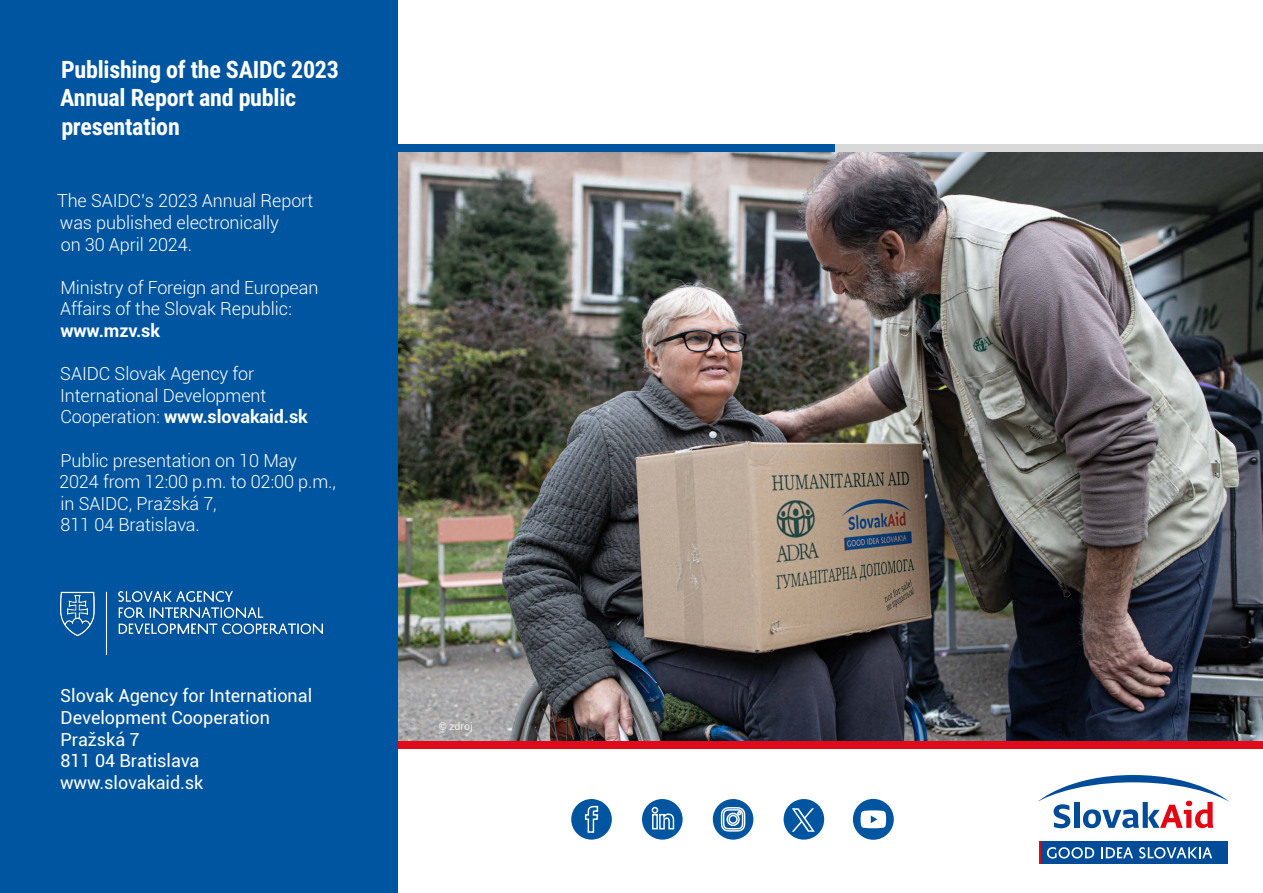
<style>
.page{position:relative;width:1263px;height:893px;background:#fff}
.page>*{position:absolute;margin:0;border:0;box-sizing:border-box;transform-origin:0 0}
.t1{font:700 24px/28.8px "Roboto Condensed";letter-spacing:-.01em;color:#fff}
.t2{font:300 18px/21.6px "Roboto";letter-spacing:-.005em;color:#fff}
.t3{font:18px/21.6px "Roboto";color:#fff}
.t4{font:700 18px "Roboto";letter-spacing:-.005em;color:#fff}
.t5{font:10.5px "Roboto";letter-spacing:-.005em;color:#fff}
.s1{font-weight:700}
</style>
<div class="page">
<img style="left:397px;top:152px;width:866px;height:589px">
<div style="left:397px;top:144px;width:439px;height:8px;background:#0055a1"></div>
<div style="left:836px;top:144px;width:427px;height:8px;background:#d9d9d9"></div>
<div style="left:0;top:741px;width:414px;height:7px;background:#e00a1a"></div>
<div style="left:414px;top:741px;width:439px;height:7px;background:#e00a1a"></div>
<div style="left:853px;top:741px;width:410px;height:7px;background:#e00a1a"></div>
<div style="left:0;top:0;width:397px;height:893px;background:#0055a1"></div>
<svg style="left:641px;top:798px;width:42px;height:42px"></svg>
<div style="left:640px;top:797px;width:44px;height:44px;border:1px solid #fff;border-radius:21px"></div>
<svg style="left:652px;top:807px;width:23px;height:23px"></svg>
<div style="left:570px;top:798px;width:42px;height:42px;background:#0055a1;border-radius:21px"></div>
<div style="left:570px;top:797px;width:43px;height:44px;border:1px solid #fff;border-radius:21px"></div>
<svg style="left:584px;top:805px;width:15px;height:28px"></svg>
<svg style="left:712px;top:798px;width:42px;height:42px"></svg>
<div style="left:711px;top:797px;width:44px;height:44px;border:1px solid #fff;border-radius:21px"></div>
<svg style="left:720px;top:806px;width:26px;height:26px"></svg>
<svg style="left:783px;top:798px;width:42px;height:42px"></svg>
<div style="left:782px;top:797px;width:44px;height:44px;border:1px solid #fff;border-radius:21px"></div>
<svg style="left:1038px;top:775px;width:191px;height:53px"></svg>
<div style="left:1039px;top:841px;width:189px;height:23px;background:#004c98"></div>
<hr style="left:1039px;top:841px;width:2px;height:23px;background:#e30613">
<svg style="left:1047px;top:847px;width:47px;height:11px"></svg>
<svg style="left:1101px;top:847px;width:32px;height:11px"></svg>
<svg style="left:1139px;top:847px;width:73px;height:11px"></svg>
<svg style="left:792px;top:808px;width:23px;height:24px"></svg>
<svg style="left:853px;top:799px;width:41px;height:41px"></svg>
<img style="left:61px;top:592px;width:262px;height:63px">
<h1 class="t1" style="left:60px;top:54px;width:280px">Publishing of the SAIDC 2023<br>Annual Report and public presentation</h1>
<p class="t2" style="left:57px;top:190px;width:258px">The SAIDC’s 2023 Annual Report was published electronically<br>on 30 April 2024.</p>
<p class="t2" style="left:60px;top:276px;width:260px">Ministry of Foreign and European<br>Affairs of the Slovak Republic:</p>
<p class="t4" style="left:60px;top:318px;width:101px">www.mzv.sk</p>
<p class="t2" style="left:60px;top:362px;width:249px">SAIDC Slovak Agency for<br>International Development<br>Cooperation: <span class="s1">www.slovakaid.sk</span></p>
<p class="t2" style="left:59px;top:449px;width:278px">Public presentation on 10 May<br>2024 from 12:00 p.m. to 02:00 p.m., in SAIDC, Pražská 7,<br>811 04 Bratislava.</p>
<p class="t3" style="left:60px;top:684px;width:254px">Slovak Agency for International<br>Development Cooperation<br>Pražská 7<br>811 04 Bratislava www.slovakaid.sk</p>
<p class="t5" style="left:439px;top:719px;width:36px">© zdroj</p>
</div>
